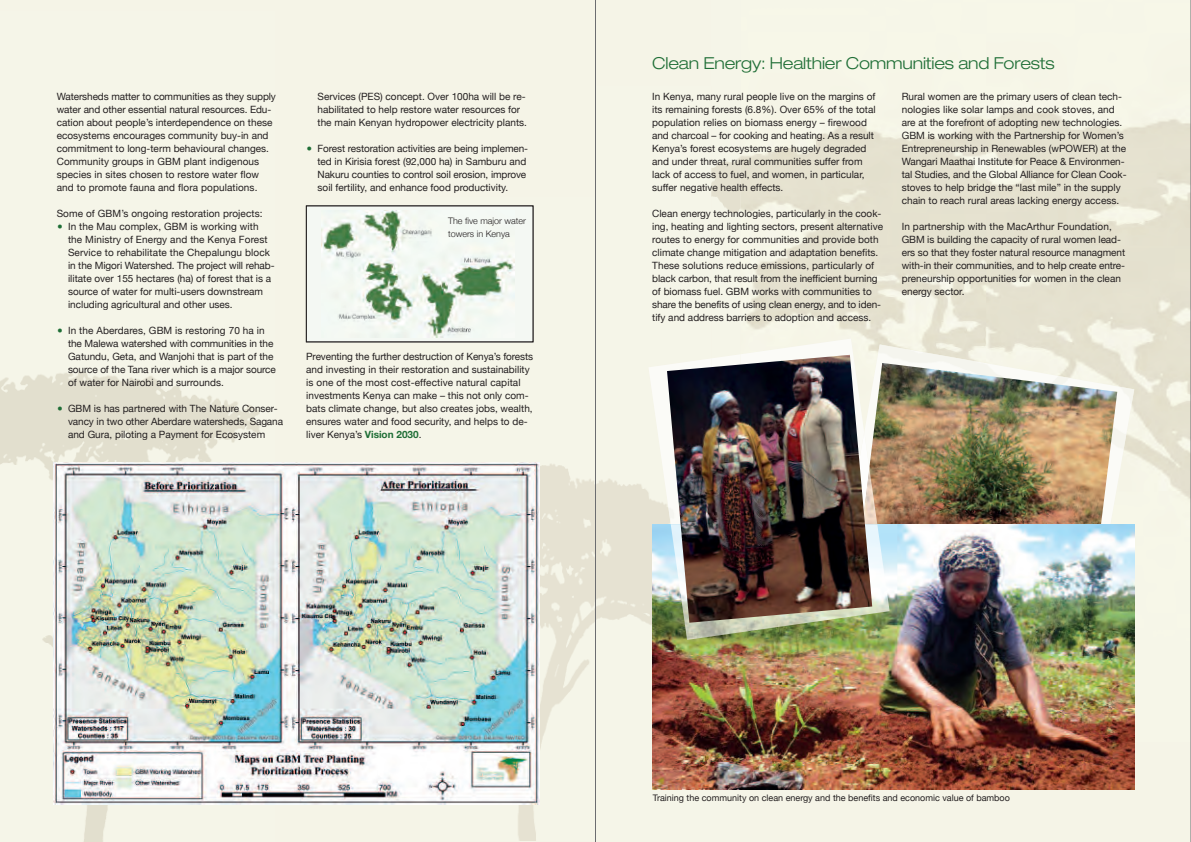
<style>
.page{position:relative;width:1191px;height:842px;background:#fff}
.page>*{position:absolute;margin:0;border:0;box-sizing:border-box;transform-origin:0 0}
.t1{font:300 expanded 16.5px "Helvetica Neue";letter-spacing:-.01em;color:#1f6e36}
.t2{font:10px/13px "Helvetica Neue";color:#231f20}
.t3{font:9px "Helvetica Neue";color:#231f20}
.t4{font:300 9px/12.7px "Helvetica Neue";color:#231f20}
.s1{font-weight:700;font-size:18px;color:#1f6e36}
.s2{font-weight:700;color:#1f6e36}
</style>
<div class="page">
<div style="left:595px;top:0;width:596px;height:842px;background:#f5f4e7"></div>
<img style="left:596px;top:479px;width:144px;height:311px">
<img style="left:740px;top:109px;width:450px;height:633px">
<img style="left:711px;top:157px;width:29px;height:56px">
<img style="left:864px;top:344px;width:270px;height:180px">
<img style="left:872px;top:363px;width:245px;height:161px">
<hr style="left:1190px;top:0;width:1px;height:842px;background:#6c6d70">
<img style="left:652px;top:524px;width:482px;height:265px">
<img style="left:648px;top:365px;width:19px;height:159px">
<img style="left:740px;top:339px;width:124px;height:16px">
<img style="left:872px;top:468px;width:5px;height:56px">
<img style="left:670px;top:524px;width:219px;height:116px">
<img style="left:667px;top:355px;width:205px;height:268px">
<div style="left:0;top:0;width:595px;height:842px;background:#f5f4e7"></div>
<img style="left:0;top:371px;width:274px;height:471px">
<img style="left:421px;top:205px;width:174px;height:636px">
<img style="left:54px;top:463px;width:485px;height:341px">
<svg style="left:308px;top:208px;width:223px;height:132px"></svg>
<div style="left:306px;top:206px;width:227px;height:136px;border:1px solid #231f20"></div>
<hr style="left:595px;top:0;width:1px;height:842px;background:#6c6d70">
<p class="t2" style="left:57px;top:90px;width:221px">Watersheds matter to communities as they supply water and other essential natural resources. Edu&shy;cation about people’s interdependence on these ecosystems encourages community buy-in and commitment to long-term behavioural changes.<br>Community groups in GBM plant indigenous species in sites chosen to restore water flow and to promote fauna and flora populations.</p>
<p class="t2" style="left:57px;top:207px;width:207px">Some of GBM’s ongoing restoration projects:</p>
<p class="t2" style="left:68px;top:220px;width:208px;text-indent:-11px"><span class="s1">•</span> In the Mau complex, GBM is working with the Ministry of Energy and the Kenya Forest Service to rehabilitate the Chepalungu block in the Migori Watershed. The project will rehab&shy;ilitate over 155 hectares (ha) of forest that is a source of water for multi-users downstream including agricultural and other uses.</p>
<p class="t2" style="left:68px;top:324px;width:209px;text-indent:-11px"><span class="s1">•</span> In the Aberdares, GBM is restoring 70 ha in the Malewa watershed with communities in the Gatundu, Geta, and Wanjohi that is part of the source of the Tana river which is a major source of water for Nairobi and surrounds.</p>
<p class="t2" style="left:68px;top:402px;width:216px;text-indent:-11px"><span class="s1">•</span> GBM is has partnered with The Nature Conser&shy;vancy in two other Aberdare watersheds, Sagana and Gura, piloting a Payment for Ecosystem</p>
<p class="t2" style="left:317px;top:90px;width:211px">Services (PES) concept. Over 100ha will be re&shy;habilitated to help restore water resources for the main Kenyan hydropower electricity plants.</p>
<p class="t2" style="left:317px;top:142px;width:212px;text-indent:-11px"><span class="s1">•</span> Forest restoration activities are being implemen&shy;ted in Kirisia forest (92,000 ha) in Samburu and Nakuru counties to control soil erosion, improve soil fertility, and enhance food productivity.</p>
<p class="t4" style="left:448px;top:214px;width:80px">The five major water towers in Kenya</p>
<p class="t2" style="left:306px;top:350px;width:228px">Preventing the further destruction of Kenya’s forests and investing in their restoration and sustainability is one of the most cost-effective natural capital investments Kenya can make – this not only com&shy;bats climate change, but also creates jobs, wealth, ensures water and food security, and helps to de&shy;liver Kenya’s <span class="s2">Vision 2030</span>.</p>
<h1 class="t1" style="left:652px;top:57px;width:404px">Clean Energy: Healthier Communities and Forests</h1>
<p class="t2" style="left:652px;top:90px;width:225px">In Kenya, many rural people live on the margins of its remaining forests (6.8%). Over 65% of the total population relies on biomass energy – firewood and charcoal – for cooking and heating. As a result Kenya’s forest ecosystems are hugely degraded and under threat, rural communities suffer from lack of access to fuel, and women, in particular, suffer negative health effects.</p>
<p class="t2" style="left:652px;top:207px;width:232px">Clean energy technologies, particularly in the cook&shy;ing, heating and lighting sectors, present alternative routes to energy for communities and provide both climate change mitigation and adaptation benefits.<br>These solutions reduce emissions, particularly of black carbon, that result from the inefficient burning of biomass fuel. GBM works with communities to share the benefits of using clean energy, and to iden&shy;tify and address barriers to adoption and access.</p>
<p class="t2" style="left:901px;top:90px;width:226px">Rural women are the primary users of clean tech&shy;nologies like solar lamps and cook stoves, and are at the forefront of adopting new technologies.<br>GBM is working with the Partnership for Women’s Entrepreneurship in Renewables (wPOWER) at the Wangari Maathai Institute for Peace &amp; Environmen&shy;tal Studies, and the Global Alliance for Clean Cook&shy;stoves to help bridge the “last mile” in the supply chain to reach rural areas lacking energy access.</p>
<p class="t2" style="left:901px;top:220px;width:225px">In partnership with the MacArthur Foundation, GBM is building the capacity of rural women lead&shy;ers so that they foster natural resource managment with-in their communities, and to help create entre&shy;preneurship opportunities for women in the clean energy sector.</p>
<p class="t3" style="left:653px;top:793px;width:359px">Training the community on clean energy and the benefits and economic value of bamboo</p>
</div>
